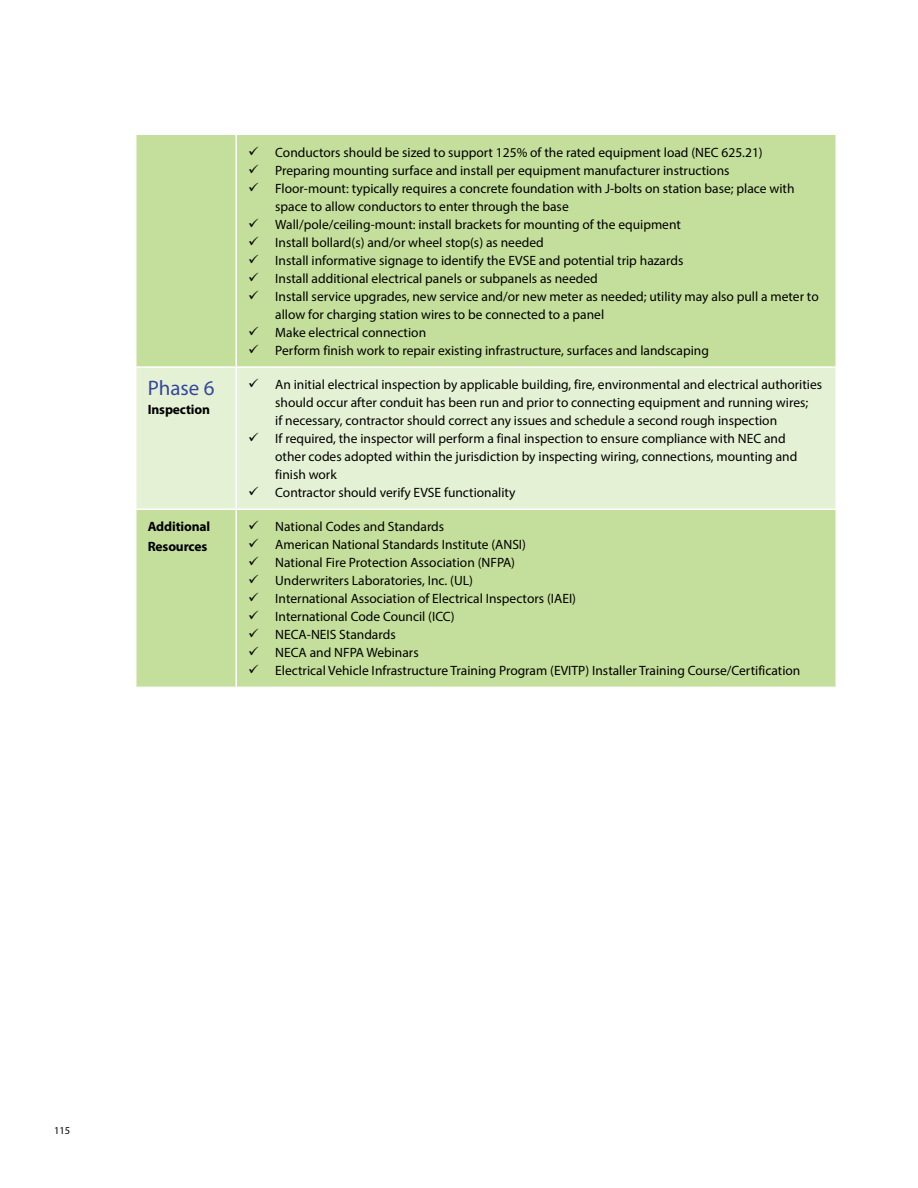
<style>
.page{position:relative;width:918px;height:1188px;background:#fff}
.page>*{position:absolute;margin:0;border:0;box-sizing:border-box;transform-origin:0 0}
.Header_2{font:21px "Myriad Pro";color:#36479d}
.t1{font:13.5px/18px "Myriad Pro";color:#000}
.Header_2-2{font:700 13.5px/19.5px "Myriad Pro";letter-spacing:-.01em;color:#000}
.t2{font:10.5px "Myriad Pro";color:#000}
</style>
<div class="page">
<div style="left:136px;top:135px;width:700px;height:552px;background:#c4df9b"></div>
<div style="left:136px;top:368px;width:700px;height:140px;background:#e5f1d4"></div>
<hr style="left:135px;top:366px;width:101px;height:2px;background:#fff">
<hr style="left:135px;top:508px;width:101px;height:2px;background:#fff">
<hr style="left:236px;top:366px;width:601px;height:2px;background:#fff">
<hr style="left:236px;top:368px;width:1px;height:140px;background:#fff">
<hr style="left:236px;top:508px;width:601px;height:2px;background:#fff">
<hr style="left:236px;top:510px;width:1px;height:177px;background:#fff">
<hr style="left:236px;top:135px;width:1px;height:231px;background:#fff">
<p class="Header_2" style="left:148px;top:375px;width:68px">Phase 6</p>
<p class="Header_2-2" style="left:148px;top:400px;width:64px">Inspection</p>
<p class="t1" style="left:248px;top:143px;width:516px">✓ Conductors should be sized to support 125% of the rated equipment load (NEC 625.21)</p>
<p class="t1" style="left:248px;top:161px;width:483px">✓ Preparing mounting surface and install per equipment manufacturer instructions</p>
<p class="t1" style="left:275px;top:179px;width:521px;text-indent:-27px">✓ Floor-mount: typically requires a concrete foundation with J-bolts on station base; place with space to allow conductors to enter through the base</p>
<p class="t1" style="left:248px;top:215px;width:434px">✓ Wall/pole/ceiling-mount: install brackets for mounting of the equipment</p>
<p class="t1" style="left:248px;top:233px;width:297px">✓ Install bollard(s) and/or wheel stop(s) as needed</p>
<p class="t1" style="left:248px;top:251px;width:437px">✓ Install informative signage to identify the EVSE and potential trip hazards</p>
<p class="t1" style="left:248px;top:269px;width:351px">✓ Install additional electrical panels or subpanels as needed</p>
<p class="t1" style="left:275px;top:287px;width:545px;text-indent:-27px">✓ Install service upgrades, new service and/or new meter as needed; utility may also pull a meter to allow for charging station wires to be connected to a panel</p>
<p class="t1" style="left:248px;top:323px;width:179px">✓ Make electrical connection</p>
<p class="t1" style="left:248px;top:341px;width:462px">✓ Perform finish work to repair existing infrastructure, surfaces and landscaping</p>
<p class="t1" style="left:275px;top:376px;width:548px;text-indent:-27px">✓ An initial electrical inspection by applicable building, fire, environmental and electrical authorities should occur after conduit has been run and prior to connecting equipment and running wires;<br>if necessary, contractor should correct any issues and schedule a second rough inspection</p>
<p class="t1" style="left:275px;top:430px;width:524px;text-indent:-27px">✓ If required, the inspector will perform a final inspection to ensure compliance with NEC and other codes adopted within the jurisdiction by inspecting wiring, connections, mounting and finish work</p>
<p class="t1" style="left:248px;top:484px;width:269px">✓ Contractor should verify EVSE functionality</p>
<p class="Header_2-2" style="left:148px;top:517px;width:64px">Additional<br>Resources</p>
<p class="t1" style="left:248px;top:518px;width:198px">✓ National Codes and Standards</p>
<p class="t1" style="left:248px;top:536px;width:279px">✓ American National Standards Institute (ANSI)</p>
<p class="t1" style="left:248px;top:554px;width:268px">✓ National Fire Protection Association (NFPA)</p>
<p class="t1" style="left:248px;top:572px;width:226px">✓ Underwriters Laboratories, Inc. (UL)</p>
<p class="t1" style="left:248px;top:590px;width:329px">✓ International Association of Electrical Inspectors (IAEI)</p>
<p class="t1" style="left:248px;top:608px;width:208px">✓ International Code Council (ICC)</p>
<p class="t1" style="left:248px;top:626px;width:149px">✓ NECA-NEIS Standards</p>
<p class="t1" style="left:248px;top:644px;width:172px">✓ NECA and NFPA Webinars</p>
<p class="t1" style="left:248px;top:662px;width:554px">✓ Electrical Vehicle Infrastructure Training Program (EVITP) Installer Training Course/Certification</p>
<p class="t2" style="left:54px;top:1124px;width:18px">115</p>
</div>
